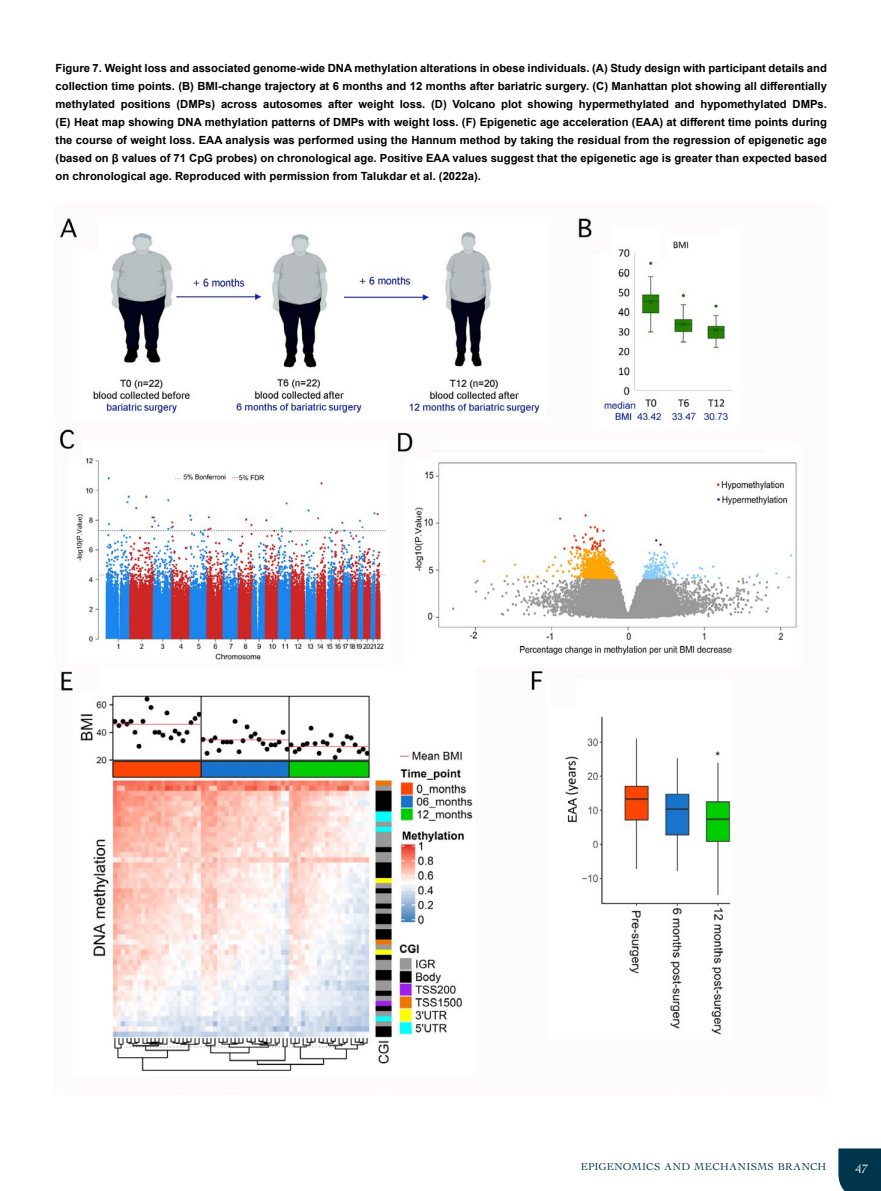
<style>
.page{position:relative;width:881px;height:1191px;background:#fff}
.page>*{position:absolute;margin:0;border:0;box-sizing:border-box;transform-origin:0 0}
.t1{font:12.75px "Cochin LT Std";color:#fff}
.t2{font:700 11.25px/18px "Arial";color:#000;text-align:justify}
.t3{font:10.5px "Cochin LT Std";letter-spacing:.025em;color:#00354e}
</style>
<div class="page">
<div style="left:838px;top:1148px;width:42px;height:43px;background:#00354e"></div>
<img style="left:60px;top:218px;width:737px;height:853px">
<p class="t2" style="left:56px;top:59px;width:772px">Figure 7. Weight loss and associated genome-wide DNA methylation alterations in obese individuals. (A) Study design with participant details and collection time points. (B) BMI-change trajectory at 6 months and 12 months after bariatric surgery. (C) Manhattan plot showing all differentially methylated positions (DMPs) across autosomes after weight loss. (D) Volcano plot showing hypermethylated and hypomethylated DMPs. (E) Heat map showing DNA methylation patterns of DMPs with weight loss. (F) Epigenetic age acceleration (EAA) at different time points during the course of weight loss. EAA analysis was performed using the Hannum method by taking the residual from the regression of epigenetic age (based on β values of 71 CpG probes) on chronological age. Positive EAA values suggest that the epigenetic age is greater than expected based on chronological age. Reproduced with permission from Talukdar et al. (2022a).</p>
<p class="t3" style="left:580px;top:1161px;width:247px">EPIGENOMICS AND MECHANISMS BRANCH</p>
<p class="t1" style="left:855px;top:1161px;width:14px">47</p>
</div>
